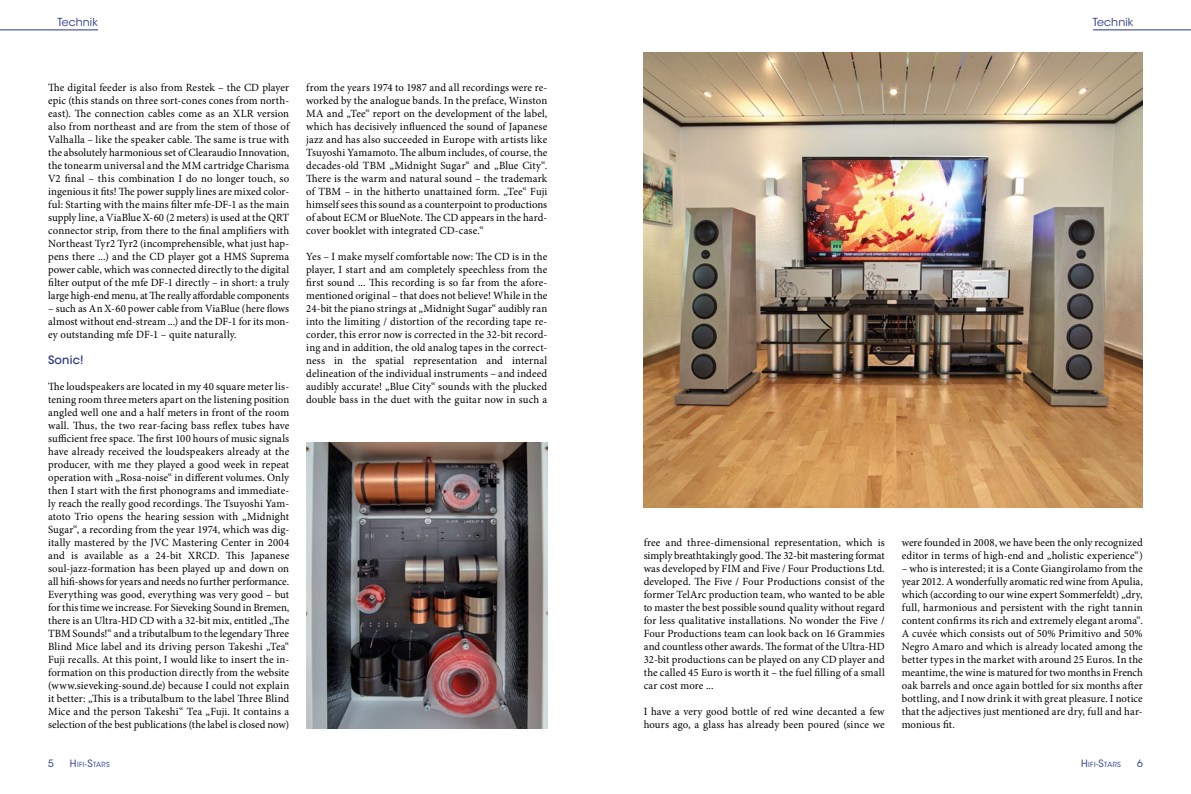
<style>
.page{position:relative;width:1191px;height:794px;background:#fff}
.page>*{position:absolute;margin:0;border:0;box-sizing:border-box;transform-origin:0 0}
.t1{font:500 11.5px "ITC Avant Garde Std";letter-spacing:.01em;color:#263685}
.t2{font:11px/13px "Minion Pro";letter-spacing:.005em;color:#000;text-align:justify}
.t3{font:11px "ITC Avant Garde Std";letter-spacing:.01em;color:#263685}
.t4{font:10px "ITC Avant Garde Std";color:#263685}
.t5{font:7px "ITC Avant Garde Std";letter-spacing:.055em;color:#263685}
.s1{font-size:10px}
.s2{font-size:8px}
</style>
<div class="page">
<img style="left:306px;top:442px;width:241px;height:286px">
<img style="left:643px;top:52px;width:499px;height:455px">
<hr style="left:0;top:29px;width:98px;height:1px;background:#263685">
<hr style="left:1093px;top:29px;width:98px;height:1px;background:#263685">
<p class="t3" style="left:57px;top:15px;width:42px">Technik</p>
<p class="t3" style="left:1093px;top:15px;width:42px">Technik</p>
<p class="t2" style="left:48px;top:81px;width:242px">The digital feeder is also from Restek – the CD player epic (this stands on three sort-cones cones from north&shy;east). The connection cables come as an XLR version also from northeast and are from the stem of those of Valhalla – like the speaker cable. The same is true with the absolutely harmonious set of Clearaudio Innovation, the tonearm universal and the MM cartridge Charisma V2 final – this combination I do no longer touch, so ingenious it fits! The power supply lines are mixed color&shy;ful: Starting with the mains filter mfe-DF-1 as the main supply line, a ViaBlue X-60 (2 meters) is used at the QRT connector strip, from there to the final amplifiers with Northeast Tyr2 Tyr2 (incomprehensible, what just hap&shy;pens there ...) and the CD player got a HMS Suprema power cable, which was connected directly to the digital filter output of the mfe DF-1 directly – in short: a truly large high-end menu, at The really affordable components</p>
<p class="t2" style="left:48px;top:302px;width:242px">– such as An X-60 power cable from ViaBlue (here flows almost without end-stream ...) and the DF-1 for its mon&shy;ey outstanding mfe DF-1 – quite naturally.</p>
<p class="t1" style="left:48px;top:353px;width:37px">Sonic!</p>
<p class="t2" style="left:48px;top:380px;width:242px">The loudspeakers are located in my 40 square meter lis&shy;tening room three meters apart on the listening position angled well one and a half meters in front of the room wall. Thus, the two rear-facing bass reflex tubes have sufficient free space. The first 100 hours of music signals have already received the loudspeakers already at the producer, with me they played a good week in repeat operation with „Rosa-noise“ in different volumes. Only then I start with the first phonograms and immediate&shy;ly reach the really good recordings. The Tsuyoshi Yam&shy;atoto Trio opens the hearing session with „Midnight Sugar“, a recording from the year 1974, which was dig&shy;itally mastered by the JVC Mastering Center in 2004 and is available as a 24-bit XRCD. This Japanese soul-jazz-formation has been played up and down on all hifi-shows for years and needs no further performance.<br>Everything was good, everything was very good – but for this time we increase. For Sieveking Sound in Bremen, there is an Ultra-HD CD with a 32-bit mix, entitled „The TBM Sounds!“ and a tributalbum to the legendary Three Blind Mice label and its driving person Takeshi „Tea“ Fuji recalls. At this point, I would like to insert the in&shy;formation on this production directly from the website (www.sieveking-sound.de) because I could not explain it better: „This is a tributalbum to the label Three Blind Mice and the person Takeshi“ Tea „Fuji. It contains a selection of the best publications (the label is closed now)</p>
<p class="t2" style="left:306px;top:81px;width:242px">from the years 1974 to 1987 and all recordings were re&shy;worked by the analogue bands. In the preface, Winston MA and „Tee“ report on the development of the label, which has decisively influenced the sound of Japanese jazz and has also succeeded in Europe with artists like Tsuyoshi Yamamoto. The album includes, of course, the decades-old TBM „Midnight Sugar“ and „Blue City“.<br>There is the warm and natural sound – the trademark of TBM – in the hitherto unattained form. „Tee“ Fuji himself sees this sound as a counterpoint to productions of about ECM or BlueNote. The CD appears in the hard&shy;cover booklet with integrated CD-case.“</p>
<p class="t2" style="left:306px;top:250px;width:242px">Yes – I make myself comfortable now: The CD is in the player, I start and am completely speechless from the first sound ... This recording is so far from the afore&shy;mentioned original – that does not believe! While in the 24-bit the piano strings at „Midnight Sugar“ audibly ran into the limiting / distortion of the recording tape re&shy;corder, this error now is corrected in the 32-bit record&shy;ing and in addition, the old analog tapes in the correct&shy;ness in the spatial representation and internal delineation of the individual instruments – and indeed audibly accurate! „Blue City“ sounds with the plucked double bass in the duet with the guitar now in such a</p>
<p class="t2" style="left:643px;top:536px;width:242px">free and three-dimensional representation, which is simply breathtakingly good. The 32-bit mastering format was developed by FIM and Five / Four Productions Ltd. developed. The Five / Four Productions consist of the former TelArc production team, who wanted to be able to master the best possible sound quality without regard for less qualitative installations. No wonder the Five / Four Productions team can look back on 16 Grammies and countless other awards. The format of the Ultra-HD 32-bit productions can be played on any CD player and the called 45 Euro is worth it – the fuel filling of a small car cost more ...</p>
<p class="t2" style="left:643px;top:705px;width:242px">I have a very good bottle of red wine decanted a few hours ago, a glass has already been poured (since we</p>
<p class="t2" style="left:901px;top:536px;width:242px">were founded in 2008, we have been the only recognized editor in terms of high-end and „holistic experience“)</p>
<p class="t2" style="left:901px;top:562px;width:242px">– who is interested; it is a Conte Giangirolamo from the year 2012. A wonderfully aromatic red wine from Apulia, which (according to our wine expert Sommerfeldt) „dry, full, harmonious and persistent with the right tannin content confirms its rich and extremely elegant aroma“.<br>A cuvée which consists out of 50% Primitivo and 50% Negro Amaro and which is already located among the better types in the market with around 25 Euros. In the meantime, the wine is matured for two months in French oak barrels and once again bottled for six months after bottling, and I now drink it with great pleasure. I notice that the adjectives just mentioned are dry, full and har&shy;monious fit.</p>
<p class="t5" style="left:70px;top:760px;width:41px"><span class="s1">H</span>IFI<span class="s2">-</span><span class="s1">S</span>TARS</p>
<p class="t5" style="left:1081px;top:760px;width:41px"><span class="s1">H</span>IFI<span class="s2">-</span><span class="s1">S</span>TARS</p>
<p class="t4" style="left:48px;top:757px;width:7px">5</p>
<p class="t4" style="left:1137px;top:757px;width:7px">6</p>
</div>
